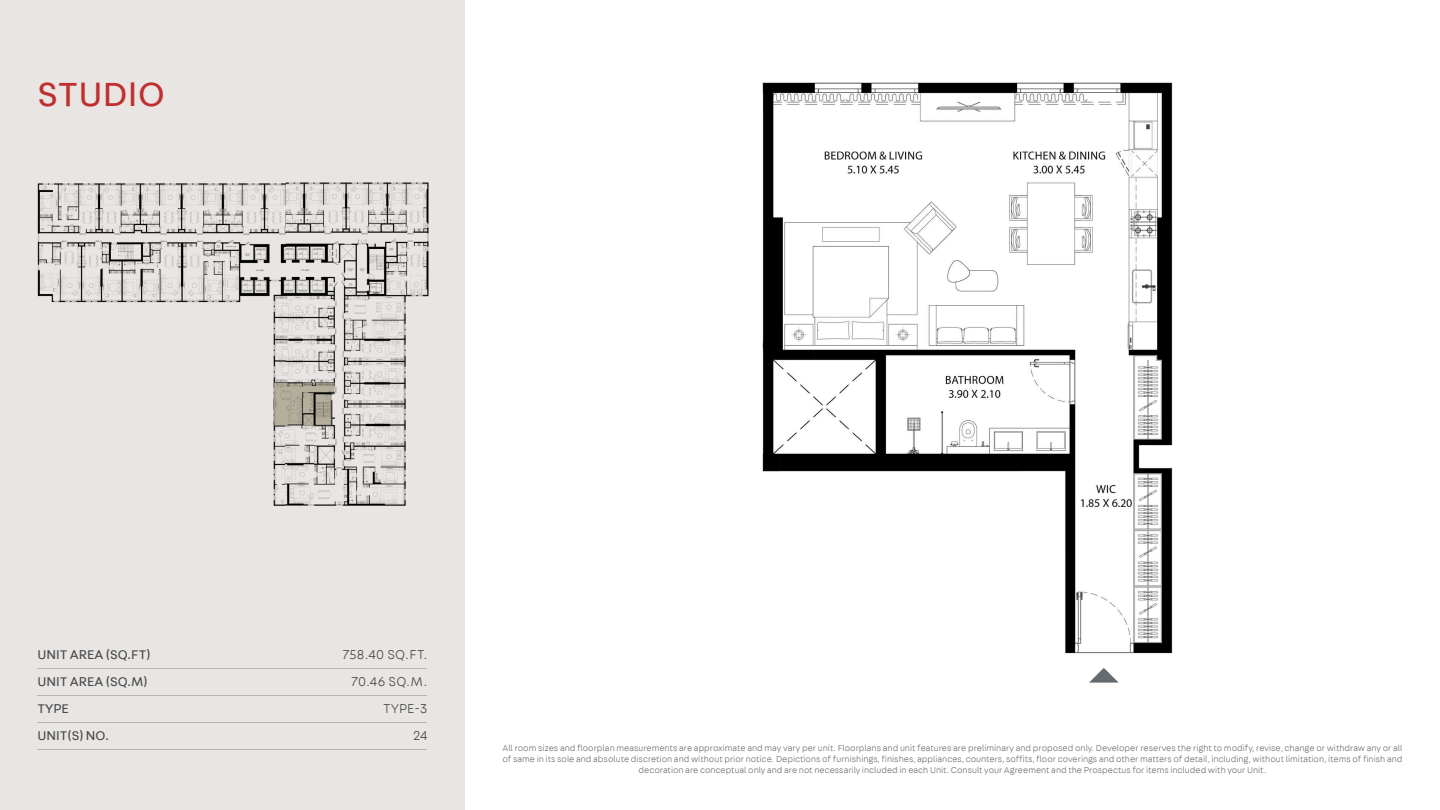
<style>
.page{position:relative;width:1440px;height:810px;background:#fff}
.page>*{position:absolute;margin:0;border:0;box-sizing:border-box;transform-origin:0 0}
.t1{font:36px "Fabriga";letter-spacing:.01em;color:#bf2f2f}
.t2{font:13.5px/27px "Fabriga";color:#464a4d}
.t3{font:300 13.5px/27px "Fabriga";letter-spacing:.015em;color:#464a4d;text-align:right}
.t4{font:300 9px/10.8px "Fabriga";color:#676c70;text-align:center}
</style>
<div class="page">
<img style="left:762px;top:82px;width:411px;height:601px">
<div style="left:0;top:0;width:465px;height:810px;background:#e8e5e2"></div>
<hr style="left:38px;top:695px;width:389px;height:1px;background:#b3b6b8">
<hr style="left:38px;top:722px;width:389px;height:1px;background:#b3b6b8">
<hr style="left:38px;top:749px;width:389px;height:1px;background:#b3b6b8">
<hr style="left:38px;top:668px;width:389px;height:1px;background:#b3b6b8">
<img style="left:37px;top:182px;width:249px;height:324px">
<img style="left:286px;top:182px;width:143px;height:212px">
<img style="left:313px;top:394px;width:93px;height:112px">
<img style="left:286px;top:425px;width:27px;height:81px">
<img style="left:274px;top:382px;width:60px;height:43px">
<h1 class="t1" style="left:38px;top:71px;width:129px">STUDIO</h1>
<h2 class="t2" style="left:38px;top:641px;width:115px">UNIT AREA (SQ.FT)<br>UNIT AREA (SQ.M)<br>TYPE<br>UNIT(S) NO.</h2>
<h2 class="t3" style="left:342px;top:641px;width:87px">758.40 SQ.FT.<br>70.46 SQ.M.<br>TYPE-3<br>24</h2>
<p class="t4" style="left:502px;top:742px;width:902px">All room sizes and floorplan measurements are approximate and may vary per unit. Floorplans and unit features are preliminary and proposed only. Developer reserves the right to modify, revise, change or withdraw any or all of same in its sole and absolute discretion and without prior notice. Depictions of furnishings, finishes, appliances, counters, soffits, floor coverings and other matters of detail, including, without limitation, items of finish and decoration are conceptual only and are not necessarily included in each Unit. Consult your Agreement and the Prospectus for items included with your Unit.</p>
</div>
